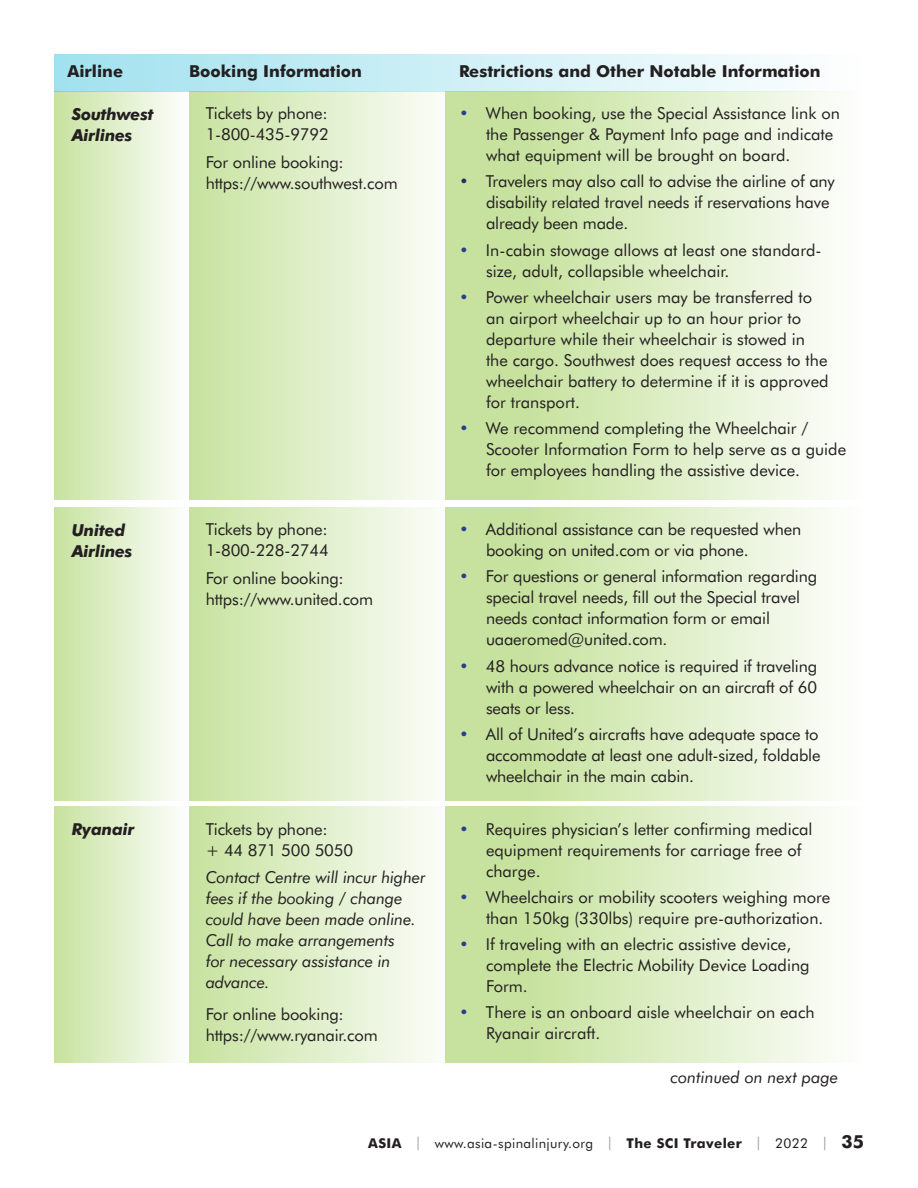
<style>
.page{position:relative;width:918px;height:1188px;background:#fff}
.page>*{position:absolute;margin:0;border:0;box-sizing:border-box;transform-origin:0 0}
.Bullet_Text{font:16.5px/21px "Futura BT";color:#231f20}
.Narrative_Text{font:16.5px "Futura BT";letter-spacing:-.01em;color:#231f20}
.Narrative_Text-2{font:italic 16.5px/21px "Futura BT";letter-spacing:-.01em;color:#231f20}
.Subhead_2_Bold{font:700 16.5px "Futura BT";color:#231f20}
.Narrative_Text-3{font:italic 700 16.5px/21px "Futura BT";letter-spacing:-.01em;color:#231f20}
.Bullet_Text-2{font:italic 16.5px "Futura BT";color:#231f20}
.t1{font:13.5px "Futura BT";letter-spacing:.025em;color:#231f20}
.s1{color:#253f8e}
.s2{color:#253061}
.s3{font-weight:700}
.s4{color:#939598}
.s5{font-weight:700;font-size:18px}
</style>
<div class="page">
<div style="left:54px;top:91px;width:135px;height:409px;background:linear-gradient(to right,#c7e29f,#fefefe)"></div>
<div style="left:189px;top:91px;width:257px;height:409px;background:linear-gradient(to right,#c7e29f,#fbfdf9)"></div>
<div style="left:446px;top:91px;width:418px;height:409px;background:linear-gradient(to right,#bede8f,#fcfdfa)"></div>
<div style="left:54px;top:54px;width:810px;height:37px;background:linear-gradient(to right,#a1e1ef,#fefefe)"></div>
<div style="left:54px;top:507px;width:135px;height:293px;background:linear-gradient(to right,#c7e29f,#fefefe)"></div>
<div style="left:189px;top:507px;width:257px;height:293px;background:linear-gradient(to right,#c7e29f,#fbfdf9)"></div>
<div style="left:446px;top:507px;width:418px;height:293px;background:linear-gradient(to right,#bede8f,#fcfdfa)"></div>
<div style="left:54px;top:807px;width:135px;height:256px;background:linear-gradient(to right,#c7e29f,#fefefe)"></div>
<div style="left:189px;top:807px;width:257px;height:256px;background:linear-gradient(to right,#c7e29f,#fbfdf9)"></div>
<div style="left:446px;top:807px;width:418px;height:256px;background:linear-gradient(to right,#bede8f,#fcfdfa)"></div>
<p class="Subhead_2_Bold" style="left:67px;top:62px;width:57px">Airline</p>
<p class="Subhead_2_Bold" style="left:189px;top:62px;width:175px">Booking Information</p>
<p class="Subhead_2_Bold" style="left:459px;top:62px;width:363px">Restrictions and Other Notable Information</p>
<p class="Narrative_Text-3" style="left:72px;top:103px;width:83px">Southwest<br>Airlines</p>
<p class="Narrative_Text" style="left:206px;top:103px;width:124px">Tickets by phone:</p>
<p class="Narrative_Text" style="left:206px;top:124px;width:125px">1-800-435-9792</p>
<p class="Narrative_Text" style="left:206px;top:152px;width:140px">For online booking:</p>
<p class="Narrative_Text" style="left:206px;top:173px;width:193px">https://www.southwest.com</p>
<p class="Narrative_Text-3" style="left:72px;top:519px;width:62px">United<br>Airlines</p>
<p class="Narrative_Text" style="left:206px;top:519px;width:124px">Tickets by phone:</p>
<p class="Narrative_Text" style="left:206px;top:540px;width:125px">1-800-228-2744</p>
<p class="Narrative_Text" style="left:206px;top:568px;width:140px">For online booking:</p>
<p class="Narrative_Text" style="left:206px;top:589px;width:169px">https://www.united.com</p>
<p class="Narrative_Text-3" style="left:72px;top:819px;width:65px">Ryanair</p>
<p class="Narrative_Text" style="left:206px;top:819px;width:124px">Tickets by phone:</p>
<p class="Narrative_Text" style="left:206px;top:840px;width:149px">+ 44 871 500 5050</p>
<p class="Narrative_Text-2" style="left:206px;top:867px;width:221px">Contact Centre will incur higher fees if the booking / change could have been made online.<br>Call to make arrangements<br>for necessary assistance in advance.</p>
<p class="Narrative_Text" style="left:206px;top:1004px;width:140px">For online booking:</p>
<p class="Narrative_Text" style="left:206px;top:1025px;width:173px">https://www.ryanair.com</p>
<p class="Bullet_Text" style="left:486px;top:103px;width:355px;text-indent:-27px"><span class="s1">•</span> When booking, use the Special Assistance link on the Passenger &amp; Payment Info page and indicate what equipment will be brought on board.</p>
<p class="Bullet_Text" style="left:486px;top:171px;width:350px;text-indent:-27px"><span class="s2">•</span> Travelers may also call to advise the airline of any disability related travel needs if reservations have already been made.</p>
<p class="Bullet_Text" style="left:486px;top:239px;width:337px;text-indent:-27px"><span class="s1">•</span> In-cabin stowage allows at least one standard&shy;size, adult, collapsible wheelchair.</p>
<p class="Bullet_Text" style="left:486px;top:286px;width:344px;text-indent:-27px"><span class="s1">•</span> Power wheelchair users may be transferred to an airport wheelchair up to an hour prior to departure while their wheelchair is stowed in the cargo. Southwest does request access to the wheelchair battery to determine if it is approved for transport.</p>
<p class="Bullet_Text" style="left:486px;top:418px;width:362px;text-indent:-27px"><span class="s1">•</span> We recommend completing the Wheelchair /<br>Scooter Information Form to help serve as a guide for employees handling the assistive device.</p>
<p class="Bullet_Text" style="left:486px;top:519px;width:317px;text-indent:-27px"><span class="s1">•</span> Additional assistance can be requested when booking on united.com or via phone.</p>
<p class="Bullet_Text" style="left:486px;top:566px;width:333px;text-indent:-27px"><span class="s1">•</span> For questions or general information regarding special travel needs, fill out the Special travel needs contact information form or email uaaeromed@united.com.</p>
<p class="Bullet_Text" style="left:486px;top:655px;width:333px;text-align:justify;text-indent:-27px"><span class="s1">•</span> 48 hours advance notice is required if traveling with a powered wheelchair on an aircraft of 60 seats or less.</p>
<p class="Bullet_Text" style="left:486px;top:723px;width:336px;text-indent:-27px"><span class="s1">•</span> All of United’s aircrafts have adequate space to accommodate at least one adult-sized, foldable wheelchair in the main cabin.</p>
<p class="Bullet_Text" style="left:486px;top:818px;width:328px;text-indent:-27px"><span class="s1">•</span> Requires physician’s letter confirming medical equipment requirements for carriage free of charge.</p>
<p class="Bullet_Text" style="left:486px;top:886px;width:346px;text-indent:-27px"><span class="s1">•</span> Wheelchairs or mobility scooters weighing more than 150kg (330lbs) require pre-authorization.</p>
<p class="Bullet_Text" style="left:486px;top:934px;width:325px;text-indent:-27px"><span class="s1">•</span> If traveling with an electric assistive device, complete the Electric Mobility Device Loading<br>Form.</p>
<p class="Bullet_Text" style="left:486px;top:1002px;width:330px;text-indent:-27px"><span class="s1">•</span> There is an onboard aisle wheelchair on each<br>Ryanair aircraft.</p>
<p class="Bullet_Text-2" style="left:670px;top:1067px;width:169px">continued on next page</p>
<p class="t1" style="left:368px;top:1135px;width:497px"><span class="s3">ASIA</span> <span class="s4">|</span> www.asia-spinalinjury.org <span class="s4">|</span> <span class="s3">The SCI Traveler</span> <span class="s4">|</span> 2022 <span class="s4">|</span> <span class="s5">35</span></p>
</div>
